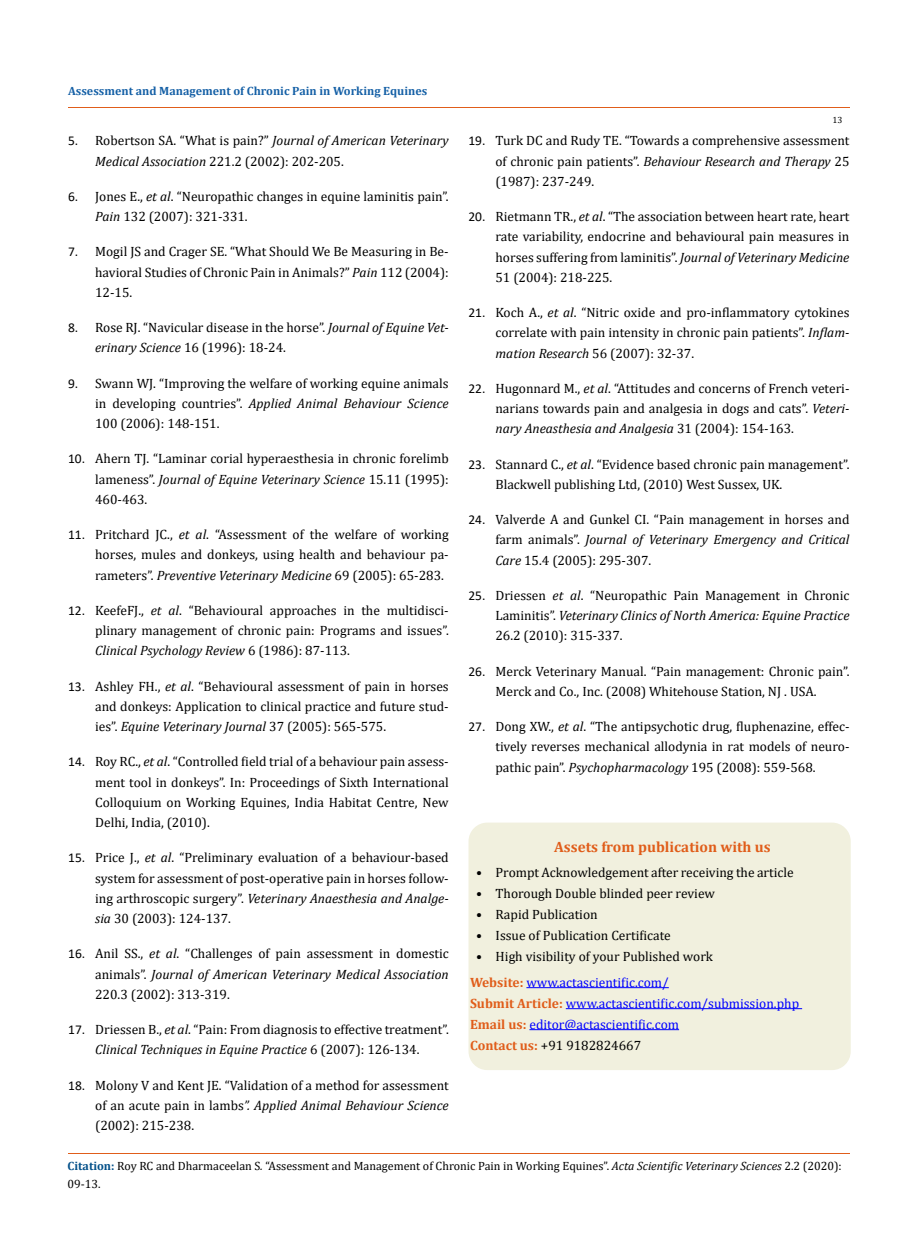
<style>
.page{position:relative;width:917px;height:1260px;background:#fff}
.page>*{position:absolute;margin:0;border:0;box-sizing:border-box;transform-origin:0 0}
.t1{font:700 15px "Cambria";color:#e05d1a}
.t2{font:13.5px/20.2px "Cambria";color:#000;text-align:justify}
.t3{font:13.5px/21px "Cambria";color:#00f}
.t4{font:12px/18px "Cambria";color:#000}
.t5{font:700 12px "Cambria";color:#1560a6}
.t6{font:9px "Cambria";color:#000}
.s1{font-family:"Calibri"}
.s2{font-style:italic}
.s3{font-weight:700;color:#e05d1a}
.s4{color:#000}
.s5{font-weight:700;color:#035089}
</style>
<div class="page">
<div style="left:469px;top:823px;width:381px;height:246px;background:#f1f0de;border-radius:18px"></div>
<div style="left:468px;top:823px;width:382px;height:247px;border:2px solid #f1f0de;border-radius:18px"></div>
<hr style="left:526px;top:987px;width:142px;height:1px;background:#00f">
<hr style="left:566px;top:1008px;width:236px;height:1px;background:#00f">
<hr style="left:529px;top:1029px;width:150px;height:1px;background:#00f">
<hr style="left:68px;top:108px;width:781px;height:1px;background:#e05d1a">
<hr style="left:68px;top:1154px;width:781px;height:1px;background:#e05d1a">
<p class="t5" style="left:68px;top:82px;width:361px">Assessment and Management of Chronic Pain in Working Equines</p>
<p class="t2" style="left:95px;top:131px;width:355px;text-indent:-27px"><span class="s1">5.</span> Robertson SA. “What is pain?” <span class="s2">Journal of American Veterinary<br>Medical Association</span> 221.2 (2002): 202-205.</p>
<p class="t2" style="left:95px;top:186px;width:355px;text-indent:-27px"><span class="s1">6.</span> Jones E., <span class="s2">et al</span>. “Neuropathic changes in equine laminitis pain”.<br><span class="s2">Pain</span> 132 (2007): 321-331.</p>
<p class="t2" style="left:95px;top:242px;width:355px;text-indent:-27px"><span class="s1">7.</span> Mogil JS and Crager SE. “What Should We Be Measuring in Be&shy;havioral Studies of Chronic Pain in Animals?” <span class="s2">Pain</span> 112 (2004):<br>12-15.</p>
<p class="t2" style="left:95px;top:317px;width:355px;text-indent:-27px"><span class="s1">8.</span> Rose RJ. “Navicular disease in the horse”. <span class="s2">Journal of Equine Vet&shy;erinary Science</span> 16 (1996): 18-24.</p>
<p class="t2" style="left:95px;top:373px;width:355px;text-indent:-27px"><span class="s1">9.</span> Swann WJ. “Improving the welfare of working equine animals in developing countries”. <span class="s2">Applied Animal Behaviour Science </span>100 (2006): 148-151.</p>
<p class="t2" style="left:95px;top:449px;width:355px;text-indent:-27px"><span class="s1">10.</span> Ahern TJ. “Laminar corial hyperaesthesia in chronic forelimb lameness”. <span class="s2">Journal of Equine Veterinary Science</span> 15.11 (1995):<br>460-463.</p>
<p class="t2" style="left:95px;top:524px;width:355px;text-indent:-27px"><span class="s1">11.</span> Pritchard JC., <span class="s2">et al</span>. “Assessment of the welfare of working horses, mules and donkeys, using health and behaviour pa&shy;rameters”. <span class="s2">Preventive Veterinary Medicine</span> 69 (2005): 65-283.</p>
<p class="t2" style="left:95px;top:600px;width:355px;text-indent:-27px"><span class="s1">12.</span> KeefeFJ., <span class="s2">et al</span>. “Behavioural approaches in the multidisci&shy;plinary management of chronic pain: Programs and issues”.<br><span class="s2">Clinical Psychology Review</span> 6 (1986): 87-113.</p>
<p class="t2" style="left:95px;top:676px;width:355px;text-indent:-27px"><span class="s1">13.</span> Ashley FH., <span class="s2">et al</span>. “Behavioural assessment of pain in horses and donkeys: Application to clinical practice and future stud&shy;ies”. <span class="s2">Equine Veterinary Journal</span> 37 (2005): 565-575.</p>
<p class="t2" style="left:95px;top:752px;width:355px;text-indent:-27px"><span class="s1">14.</span> Roy RC., <span class="s2">et al</span>. “Controlled field trial of a behaviour pain assess&shy;ment tool in donkeys”. In: Proceedings of Sixth International Colloquium on Working Equines, India Habitat Centre, New Delhi, India, (2010).</p>
<p class="t2" style="left:95px;top:848px;width:355px;text-indent:-27px"><span class="s1">15.</span> Price J., <span class="s2">et al</span>. “Preliminary evaluation of a behaviour-based system for assessment of post-operative pain in horses follow&shy;ing arthroscopic surgery”. <span class="s2">Veterinary Anaesthesia and Analge&shy;sia</span> 30 (2003): 124-137.</p>
<p class="t2" style="left:95px;top:944px;width:355px;text-indent:-27px"><span class="s1">16.</span> Anil SS., <span class="s2">et al</span>. “Challenges of pain assessment in domestic animals”. <span class="s2">Journal of American Veterinary Medical Association </span>220.3 (2002): 313-319.</p>
<p class="t2" style="left:68px;top:1019px;width:382px;text-align:center"><span class="s1">17.</span> Driessen B., <span class="s2">et al</span>. “Pain: From diagnosis to effective treatment”.<br><span class="s2">Clinical Techniques in Equine Practice</span> 6 (2007): 126-134.</p>
<p class="t2" style="left:95px;top:1075px;width:355px;text-indent:-27px"><span class="s1">18.</span> Molony V and Kent JE. “Validation of a method for assessment of an acute pain in lambs<span class="s2">”. Applied Animal Behaviour Science </span>(2002): 215-238.</p>
<p class="t6" style="left:832px;top:114px;width:11px">13</p>
<p class="t2" style="left:495px;top:131px;width:355px;text-indent:-27px"><span class="s1">19.</span> Turk DC and Rudy TE. “Towards a comprehensive assessment of chronic pain patients”. <span class="s2">Behaviour Research and Therapy</span> 25 (1987): 237-249.</p>
<p class="t2" style="left:495px;top:206px;width:355px;text-indent:-27px"><span class="s1">20.</span> Rietmann TR., <span class="s2">et al</span>. “The association between heart rate, heart rate variability, endocrine and behavioural pain measures in horses suffering from laminitis”. <span class="s2">Journal of Veterinary Medicine </span>51 (2004): 218-225.</p>
<p class="t2" style="left:495px;top:302px;width:355px;text-indent:-27px"><span class="s1">21.</span> Koch A., <span class="s2">et al</span>. “Nitric oxide and pro-inflammatory cytokines correlate with pain intensity in chronic pain patients”. <span class="s2">Inflam&shy;mation Research</span> 56 (2007): 32-37.</p>
<p class="t2" style="left:495px;top:378px;width:355px;text-indent:-27px"><span class="s1">22.</span> Hugonnard M., <span class="s2">et al</span>. “Attitudes and concerns of French veteri&shy;narians towards pain and analgesia in dogs and cats”. <span class="s2">Veteri&shy;nary Aneasthesia and Analgesia</span> 31 (2004): 154-163.</p>
<p class="t2" style="left:495px;top:454px;width:355px;text-indent:-27px"><span class="s1">23.</span> Stannard C., <span class="s2">et al</span>. “Evidence based chronic pain management”.<br>Blackwell publishing Ltd, (2010) West Sussex, UK.</p>
<p class="t2" style="left:495px;top:509px;width:355px;text-indent:-27px"><span class="s1">24.</span> Valverde A and Gunkel CI. “Pain management in horses and farm animals”. <span class="s2">Journal of Veterinary Emergency and Critical Care</span> 15.4 (2005): 295-307.</p>
<p class="t2" style="left:495px;top:585px;width:355px;text-indent:-27px"><span class="s1">25.</span> Driessen <span class="s2">et al</span>. “Neuropathic Pain Management in Chronic Laminitis”. <span class="s2">Veterinary Clinics of North America: Equine Practice </span>26.2 (2010): 315-337.</p>
<p class="t2" style="left:468px;top:661px;width:382px;text-align:center"><span class="s1">26.</span> Merck Veterinary Manual. “Pain management: Chronic pain”.<br>Merck and Co., Inc. (2008) Whitehouse Station, NJ . USA.</p>
<p class="t2" style="left:495px;top:716px;width:355px;text-indent:-27px"><span class="s1">27.</span> Dong XW., <span class="s2">et al</span>. “The antipsychotic drug, fluphenazine, effec&shy;tively reverses mechanical allodynia in rat models of neuro&shy;pathic pain”. <span class="s2">Psychopharmacology</span> 195 (2008): 559-568.</p>
<p class="t1" style="left:554px;top:836px;width:218px">Assets from publication with us</p>
<p class="t2" style="left:476px;top:862px;width:319px">• Prompt Acknowledgement after receiving the article</p>
<p class="t2" style="left:476px;top:883px;width:240px">• Thorough Double blinded peer review</p>
<p class="t2" style="left:476px;top:904px;width:123px">• Rapid Publication</p>
<p class="t2" style="left:476px;top:925px;width:196px">• Issue of Publication Certificate</p>
<p class="t2" style="left:476px;top:946px;width:238px">• High visibility of your Published work</p>
<p class="t3" style="left:470px;top:972px;width:330px"><span class="s3">Website:</span> www.actascientific.com/<br><span class="s3">Submit Article:</span> www.actascientific.com/submission.php <span class="s3">Email us:</span> editor@actascientific.com<br><span class="s3">Contact us:</span> <span class="s4">+91 9182824667</span></p>
<p class="t4" style="left:68px;top:1157px;width:775px"><span class="s5">Citation:</span> Roy RC and Dharmaceelan S<span class="s2">.</span> “Assessment and Management of Chronic Pain in Working Equines”. <span class="s2">Acta Scientific Veterinary Sciences</span> 2.2 (2020):<br>09-13.</p>
</div>
